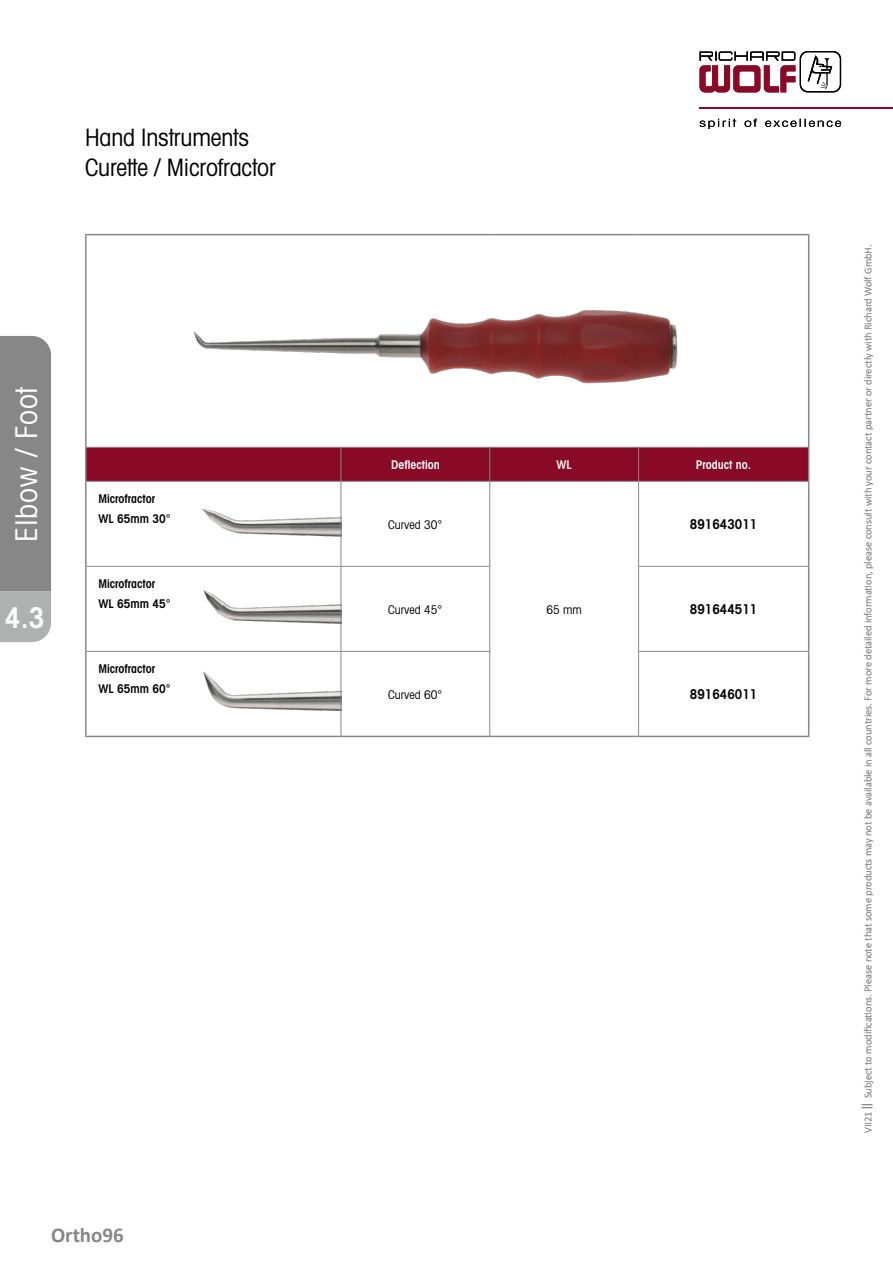
<style>
.page{position:relative;width:893px;height:1263px;background:#fff}
.page>*{position:absolute;margin:0;border:0;box-sizing:border-box;transform-origin:0 0}
.t1{font:condensed 30px "Avant Garde";letter-spacing:.025em;color:#fff}
.t2{font:600 condensed 28.5px "Avant Garde";color:#fff}
.t3{font:condensed 24px/30px "Avant Garde";letter-spacing:-.005em;color:#000}
.t4{font:700 21px "Calibri";color:#878787}
.t5{font:600 condensed 13.5px "Avant Garde";color:#000}
.t6{font:600 condensed 12px/19.5px "Avant Garde";color:#000}
.t7{font:condensed 12px "Avant Garde";color:#000}
.t8{font:600 condensed 12px "Avant Garde";color:#fff}
.t9{font:300 10.5px "Calibri";color:#878787}
.s1{font-family:"Adobe Garamond Pro";font-weight:700}
</style>
<div class="page">
<svg style="left:0;top:336px;width:51px;height:306px;background:#8e8e8e"></svg>
<svg style="left:699px;top:119px;width:142px;height:10px"></svg>
<svg style="left:699px;top:51px;width:142px;height:41px"></svg>
<hr style="left:699px;top:107px;width:194px;height:2px;background:#880a26">
<img style="left:202px;top:497px;width:139px;height:61px">
<img style="left:203px;top:656px;width:138px;height:70px">
<img style="left:203px;top:580px;width:138px;height:51px">
<div style="left:87px;top:448px;width:721px;height:33px;background:#880a26"></div>
<hr style="left:808px;top:481px;width:1px;height:85px;background:#878787">
<hr style="left:808px;top:566px;width:1px;height:85px;background:#878787">
<hr style="left:341px;top:736px;width:149px;height:1px;background:#878787">
<hr style="left:808px;top:651px;width:1px;height:85px;background:#878787">
<hr style="left:639px;top:736px;width:170px;height:1px;background:#878787">
<hr style="left:341px;top:481px;width:149px;height:1px;background:#878787">
<hr style="left:341px;top:482px;width:1px;height:84px;background:#878787">
<hr style="left:489px;top:482px;width:1px;height:84px;background:#878787">
<hr style="left:639px;top:481px;width:169px;height:1px;background:#878787">
<hr style="left:638px;top:482px;width:1px;height:84px;background:#878787">
<hr style="left:341px;top:566px;width:149px;height:1px;background:#878787">
<hr style="left:341px;top:567px;width:1px;height:84px;background:#878787">
<hr style="left:489px;top:567px;width:1px;height:84px;background:#878787">
<hr style="left:638px;top:566px;width:170px;height:1px;background:#878787">
<hr style="left:638px;top:567px;width:1px;height:84px;background:#878787">
<hr style="left:341px;top:651px;width:149px;height:1px;background:#878787">
<hr style="left:341px;top:652px;width:1px;height:84px;background:#878787">
<hr style="left:489px;top:652px;width:1px;height:84px;background:#878787">
<hr style="left:638px;top:651px;width:170px;height:1px;background:#878787">
<hr style="left:638px;top:652px;width:1px;height:84px;background:#878787">
<hr style="left:85px;top:234px;width:256px;height:1px;background:#878787">
<hr style="left:85px;top:235px;width:2px;height:212px;background:#878787">
<hr style="left:341px;top:234px;width:149px;height:1px;background:#878787">
<hr style="left:490px;top:234px;width:149px;height:1px;background:#878787">
<hr style="left:639px;top:234px;width:170px;height:1px;background:#878787">
<hr style="left:85px;top:447px;width:2px;height:34px;background:#878787">
<hr style="left:808px;top:447px;width:1px;height:34px;background:#878787">
<hr style="left:85px;top:481px;width:2px;height:85px;background:#878787">
<hr style="left:85px;top:566px;width:2px;height:85px;background:#878787">
<hr style="left:85px;top:651px;width:2px;height:85px;background:#878787">
<hr style="left:808px;top:235px;width:1px;height:212px;background:#878787">
<hr style="left:87px;top:447px;width:254px;height:1px;background:#878787">
<hr style="left:341px;top:447px;width:149px;height:1px;background:#878787">
<hr style="left:341px;top:448px;width:1px;height:33px;background:#878787">
<hr style="left:490px;top:447px;width:149px;height:1px;background:#878787">
<hr style="left:489px;top:448px;width:1px;height:33px;background:#878787">
<hr style="left:639px;top:447px;width:169px;height:1px;background:#878787">
<hr style="left:638px;top:448px;width:1px;height:33px;background:#878787">
<hr style="left:490px;top:481px;width:149px;height:1px;background:#878787">
<hr style="left:490px;top:736px;width:149px;height:1px;background:#878787">
<hr style="left:87px;top:481px;width:254px;height:1px;background:#878787">
<hr style="left:87px;top:566px;width:254px;height:1px;background:#878787">
<hr style="left:87px;top:651px;width:254px;height:1px;background:#878787">
<hr style="left:85px;top:736px;width:256px;height:1px;background:#878787">
<img style="left:193px;top:310px;width:485px;height:74px">
<h3 class="t3" style="left:85px;top:122px;width:192px">Hand Instruments<br>Curette / Microfractor</h3>
<h1 class="t1" style="left:8px;top:542px;width:157px;rotate:-90deg">Elbow / Foot</h1>
<h2 class="t2" style="left:5px;top:600px;width:41px">4.3</h2>
<p class="t6" style="left:99px;top:489px;width:74px">Microfractor<br>WL 65mm 30°</p>
<p class="t6" style="left:99px;top:574px;width:74px">Microfractor<br>WL 65mm 45°</p>
<p class="t6" style="left:99px;top:659px;width:74px">Microfractor<br>WL 65mm 60°</p>
<h3 class="t4" style="left:51px;top:1220px;width:74px">Ortho96</h3>
<p class="t8" style="left:391px;top:457px;width:50px">Deflection</p>
<p class="t8" style="left:556px;top:457px;width:17px">WL</p>
<p class="t8" style="left:696px;top:457px;width:57px">Product no.</p>
<p class="t7" style="left:388px;top:517px;width:56px">Curved 30°</p>
<p class="t5" style="left:690px;top:516px;width:69px">891643011</p>
<p class="t7" style="left:388px;top:602px;width:56px">Curved 45°</p>
<p class="t5" style="left:690px;top:601px;width:69px">891644511</p>
<p class="t7" style="left:546px;top:602px;width:37px">65 mm</p>
<p class="t7" style="left:388px;top:687px;width:56px">Curved 60°</p>
<p class="t5" style="left:690px;top:686px;width:69px">891646011</p>
<p class="t9" style="left:861px;top:1133px;width:890px;rotate:-90deg">VII21 <span class="s1">||</span> Subject to modifications. Please note that some products may not be available in all countries. For more detailed information, please consult with your contact partner or directly with Richard Wolf GmbH.</p>
</div>
